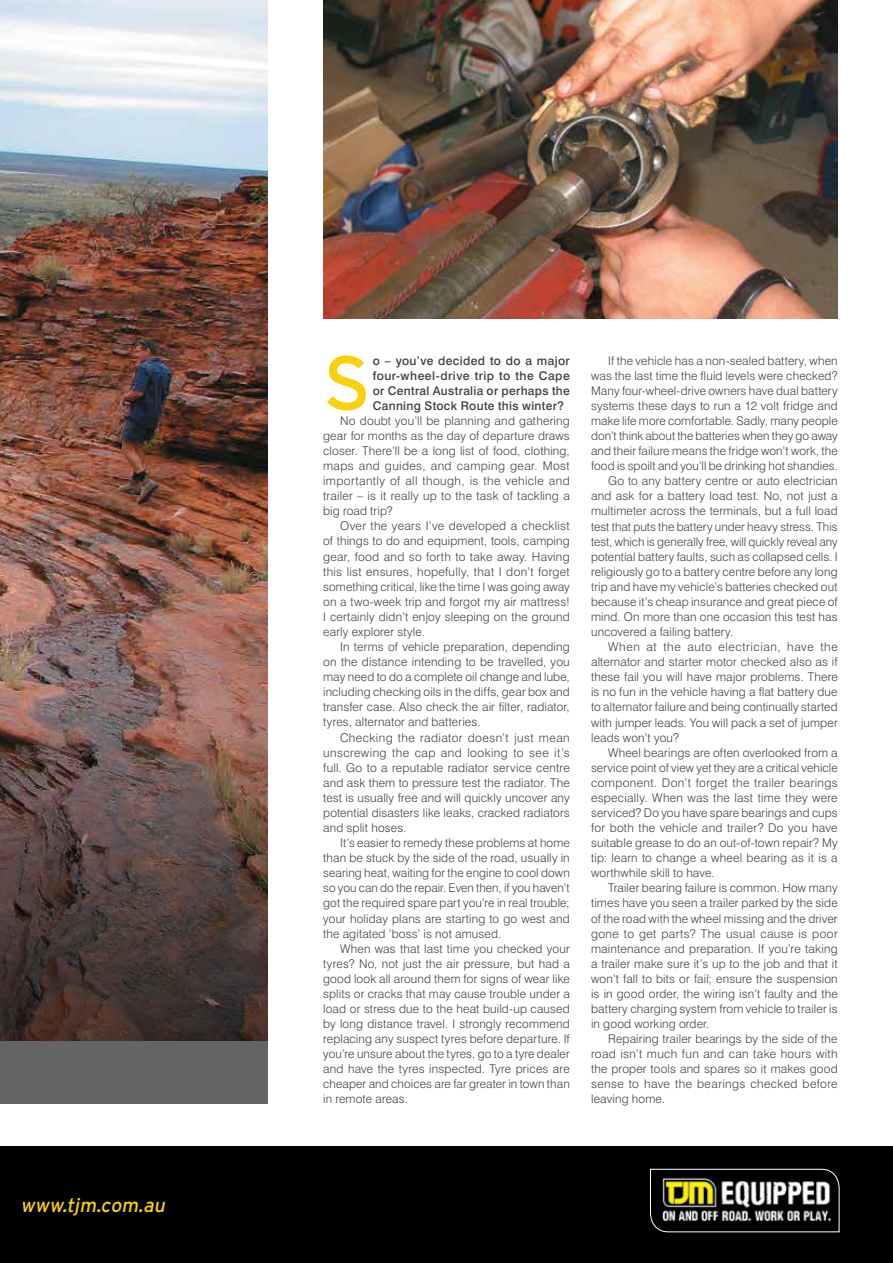
<style>
.page{position:relative;width:893px;height:1263px;background:#fff}
.page>*{position:absolute;margin:0;border:0;box-sizing:border-box;transform-origin:0 0}
.t1{font:76.35px "Interstate";color:#f7d20c}
.t2{font:italic 19.35px "Interstate";color:#f7d20c}
.t3{font:300 12px/15.1px "Swiss 721 BT";letter-spacing:.01em;color:#414042;text-align:justify}
.t4{font:500 12px/15px "Swiss 721 BT";letter-spacing:.025em;color:#414042;text-align:justify}
.t5{font:300 12px "Swiss 721 BT";letter-spacing:.03em;color:#414042}
.t6{font:300 12px "Swiss 721 BT";letter-spacing:.045em;color:#414042}
</style>
<div class="page">
<img style="left:0;top:0;width:268px;height:686px">
<img style="left:323px;top:0;width:515px;height:318px">
<div style="left:0;top:1146px;width:893px;height:117px;background:#000"></div>
<svg style="left:650px;top:1169px;width:190px;height:63px"></svg>
<svg style="left:0;top:686px;width:268px;height:354px;background:#5d4843"></svg>
<div style="left:0;top:1040px;width:268px;height:63px;background:#636466"></div>
<h2 class="t2" style="left:20px;top:1194px;width:150px">www.tjm.com.au</h2>
<h1 class="t1" style="left:323px;top:340px;width:49px">S</h1>
<p class="t4" style="left:373px;top:353px;width:198px">o – you’ve decided to do a major four-wheel-drive trip to the Cape or Central Australia or perhaps the Canning Stock Route this winter?</p>
<p class="t3" style="left:323px;top:413px;width:248px;text-indent:17px">No doubt you’ll be planning and gathering gear for months as the day of departure draws closer. There’ll be a long list of food, clothing, maps and guides, and camping gear. Most importantly of all though, is the vehicle and trailer – is it really up to the task of tackling a big road trip?</p>
<p class="t3" style="left:323px;top:518px;width:248px;text-indent:17px">Over the years I’ve developed a checklist of things to do and equipment, tools, camping gear, food and so forth to take away. Having this list ensures, hopefully, that I don’t forget something critical, like the time I was going away on a two-week trip and forgot my air mattress!<br>I certainly didn’t enjoy sleeping on the ground early explorer style.</p>
<p class="t3" style="left:323px;top:639px;width:248px;text-indent:17px">In terms of vehicle preparation, depending on the distance intending to be travelled, you may need to do a complete oil change and lube, including checking oils in the diffs, gear box and transfer case. Also check the air filter, radiator, tyres, alternator and batteries.</p>
<p class="t3" style="left:323px;top:729px;width:248px;text-indent:17px">Checking the radiator doesn’t just mean unscrewing the cap and looking to see it’s full. Go to a reputable radiator service centre and ask them to pressure test the radiator. The test is usually free and will quickly uncover any potential disasters like leaks, cracked radiators and split hoses.</p>
<p class="t3" style="left:323px;top:835px;width:248px;text-indent:17px">It’s easier to remedy these problems at home than be stuck by the side of the road, usually in searing heat, waiting for the engine to cool down so you can do the repair. Even then, if you haven’t got the required spare part you’re in real trouble; your holiday plans are starting to go west and the agitated ‘boss’ is not amused.</p>
<p class="t3" style="left:323px;top:941px;width:248px;text-indent:17px">When was that last time you checked your tyres? No, not just the air pressure, but had a good look all around them for signs of wear like splits or cracks that may cause trouble under a load or stress due to the heat build-up caused by long distance travel. I strongly recommend replacing any suspect tyres before departure. If you’re unsure about the tyres, go to a tyre dealer and have the tyres inspected. Tyre prices are cheaper and choices are far greater in town than in remote areas.</p>
<p class="t3" style="left:608px;top:353px;width:231px">If the vehicle has a non-sealed battery, when</p>
<p class="t3" style="left:591px;top:368px;width:248px">was the last time the fluid levels were checked?</p>
<p class="t3" style="left:591px;top:383px;width:248px">Many four-wheel-drive owners have dual battery</p>
<p class="t3" style="left:591px;top:398px;width:248px">systems these days to run a 12 volt fridge and</p>
<p class="t3" style="left:591px;top:413px;width:248px">make life more comfortable. Sadly, many people</p>
<p class="t3" style="left:591px;top:428px;width:248px">don’t think about the batteries when they go away</p>
<p class="t3" style="left:591px;top:443px;width:248px">and their failure means the fridge won’t work, the</p>
<p class="t3" style="left:591px;top:458px;width:248px">food is spoilt and you’ll be drinking hot shandies.</p>
<p class="t3" style="left:608px;top:473px;width:231px">Go to any battery centre or auto electrician</p>
<p class="t3" style="left:591px;top:488px;width:248px">and ask for a battery load test. No, not just a</p>
<p class="t3" style="left:591px;top:503px;width:248px">multimeter across the terminals, but a full load</p>
<p class="t3" style="left:591px;top:519px;width:248px">test that puts the battery under heavy stress. This</p>
<p class="t3" style="left:591px;top:534px;width:248px">test, which is generally free, will quickly reveal any</p>
<p class="t3" style="left:591px;top:549px;width:248px">potential battery faults, such as collapsed cells. I</p>
<p class="t3" style="left:591px;top:564px;width:248px">religiously go to a battery centre before any long</p>
<p class="t3" style="left:591px;top:579px;width:248px">trip and have my vehicle’s batteries checked out</p>
<p class="t3" style="left:591px;top:594px;width:248px">because it’s cheap insurance and great piece of</p>
<p class="t3" style="left:591px;top:609px;width:248px">mind. On more than one occasion this test has</p>
<p class="t3" style="left:591px;top:624px;width:144px">uncovered a failing battery.</p>
<p class="t6" style="left:608px;top:640px;width:231px">When at the auto electrician, have the</p>
<p class="t3" style="left:591px;top:654px;width:248px">alternator and starter motor checked also as if</p>
<p class="t3" style="left:591px;top:669px;width:248px">these fail you will have major problems. There</p>
<p class="t3" style="left:591px;top:684px;width:248px">is no fun in the vehicle having a flat battery due</p>
<p class="t3" style="left:591px;top:699px;width:248px">to alternator failure and being continually started</p>
<p class="t3" style="left:591px;top:715px;width:248px">with jumper leads. You will pack a set of jumper</p>
<p class="t3" style="left:591px;top:730px;width:90px">leads won’t you?</p>
<p class="t3" style="left:608px;top:745px;width:231px">Wheel bearings are often overlooked from a</p>
<p class="t3" style="left:591px;top:760px;width:248px">service point of view yet they are a critical vehicle</p>
<p class="t5" style="left:591px;top:775px;width:248px">component. Don’t forget the trailer bearings</p>
<p class="t3" style="left:591px;top:790px;width:248px">especially. When was the last time they were</p>
<p class="t3" style="left:591px;top:805px;width:248px">serviced? Do you have spare bearings and cups</p>
<p class="t3" style="left:591px;top:820px;width:248px">for both the vehicle and trailer? Do you have</p>
<p class="t3" style="left:591px;top:835px;width:248px">suitable grease to do an out-of-town repair? My</p>
<p class="t3" style="left:591px;top:850px;width:248px">tip: learn to change a wheel bearing as it is a</p>
<p class="t3" style="left:591px;top:865px;width:125px">worthwhile skill to have.</p>
<p class="t3" style="left:608px;top:880px;width:231px">Trailer bearing failure is common. How many</p>
<p class="t3" style="left:591px;top:895px;width:248px">times have you seen a trailer parked by the side</p>
<p class="t3" style="left:591px;top:910px;width:248px">of the road with the wheel missing and the driver</p>
<p class="t5" style="left:591px;top:926px;width:248px">gone to get parts? The usual cause is poor</p>
<p class="t3" style="left:591px;top:941px;width:248px">maintenance and preparation. If you’re taking</p>
<p class="t3" style="left:591px;top:956px;width:248px">a trailer make sure it’s up to the job and that it</p>
<p class="t3" style="left:591px;top:971px;width:248px">won’t fall to bits or fail; ensure the suspension</p>
<p class="t3" style="left:591px;top:986px;width:248px">is in good order, the wiring isn’t faulty and the</p>
<p class="t3" style="left:591px;top:1001px;width:248px">battery charging system from vehicle to trailer is</p>
<p class="t3" style="left:591px;top:1016px;width:120px">in good working order.</p>
<p class="t3" style="left:608px;top:1031px;width:231px">Repairing trailer bearings by the side of the</p>
<p class="t3" style="left:591px;top:1046px;width:248px">road isn’t much fun and can take hours with</p>
<p class="t3" style="left:591px;top:1061px;width:248px">the proper tools and spares so it makes good</p>
<p class="t5" style="left:591px;top:1077px;width:248px">sense to have the bearings checked before</p>
<p class="t3" style="left:591px;top:1091px;width:75px">leaving home.</p>
</div>
